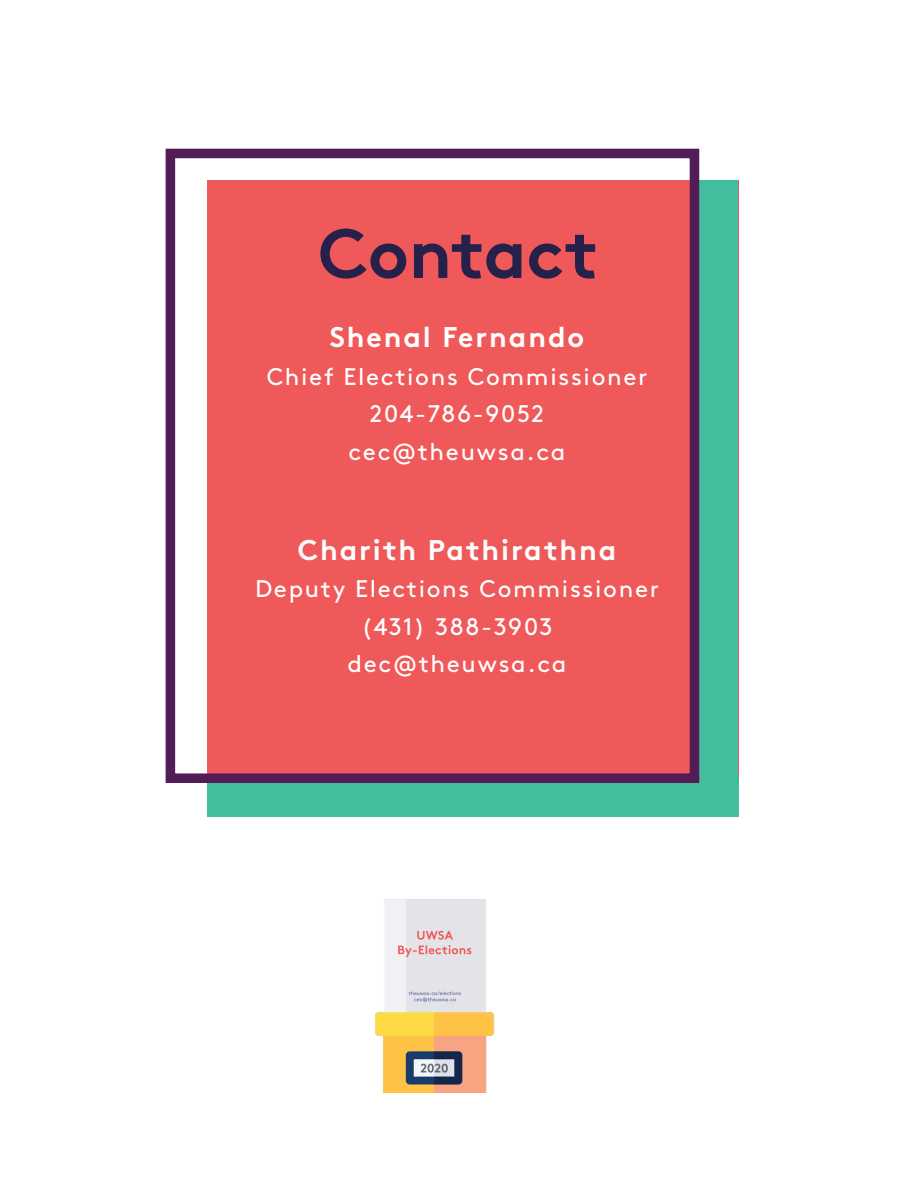
<style>
.page{position:relative;width:918px;height:1188px;background:#fff}
.page>*{position:absolute;margin:0;border:0;box-sizing:border-box;transform-origin:0 0}
.t1{font:700 69.6px "Brown";color:#26214b}
.t2{font:700 28.5px "Brown";letter-spacing:.07em;color:#fff}
.t3{font:24px "Brown Std";letter-spacing:.07em;color:#fff}
</style>
<div class="page">
<div style="left:207px;top:180px;width:531px;height:618px;background:#f0595a"></div>
<div style="left:699px;top:180px;width:39px;height:603px;background:#42be9e"></div>
<div style="left:207px;top:779px;width:531px;height:38px;background:#42be9e"></div>
<div style="left:166px;top:149px;width:533px;height:634px;border:10px solid #541c56"></div>
<img style="left:375px;top:899px;width:120px;height:194px">
<p class="t1" style="left:318px;top:197px;width:282px">Contact</p>
<p class="t2" style="left:330px;top:314px;width:256px">Shenal Fernando</p>
<p class="t3" style="left:267px;top:362px;width:382px">Chief Elections Commissioner</p>
<p class="t3" style="left:370px;top:400px;width:176px">204-786-9052</p>
<p class="t3" style="left:349px;top:437px;width:218px">cec@theuwsa.ca</p>
<p class="t2" style="left:298px;top:527px;width:320px">Charith Pathirathna</p>
<p class="t3" style="left:255px;top:575px;width:406px">Deputy Elections Commissioner</p>
<p class="t3" style="left:361px;top:612px;width:193px">(431) 388-3903</p>
<p class="t3" style="left:348px;top:650px;width:220px">dec@theuwsa.ca</p>
</div>
